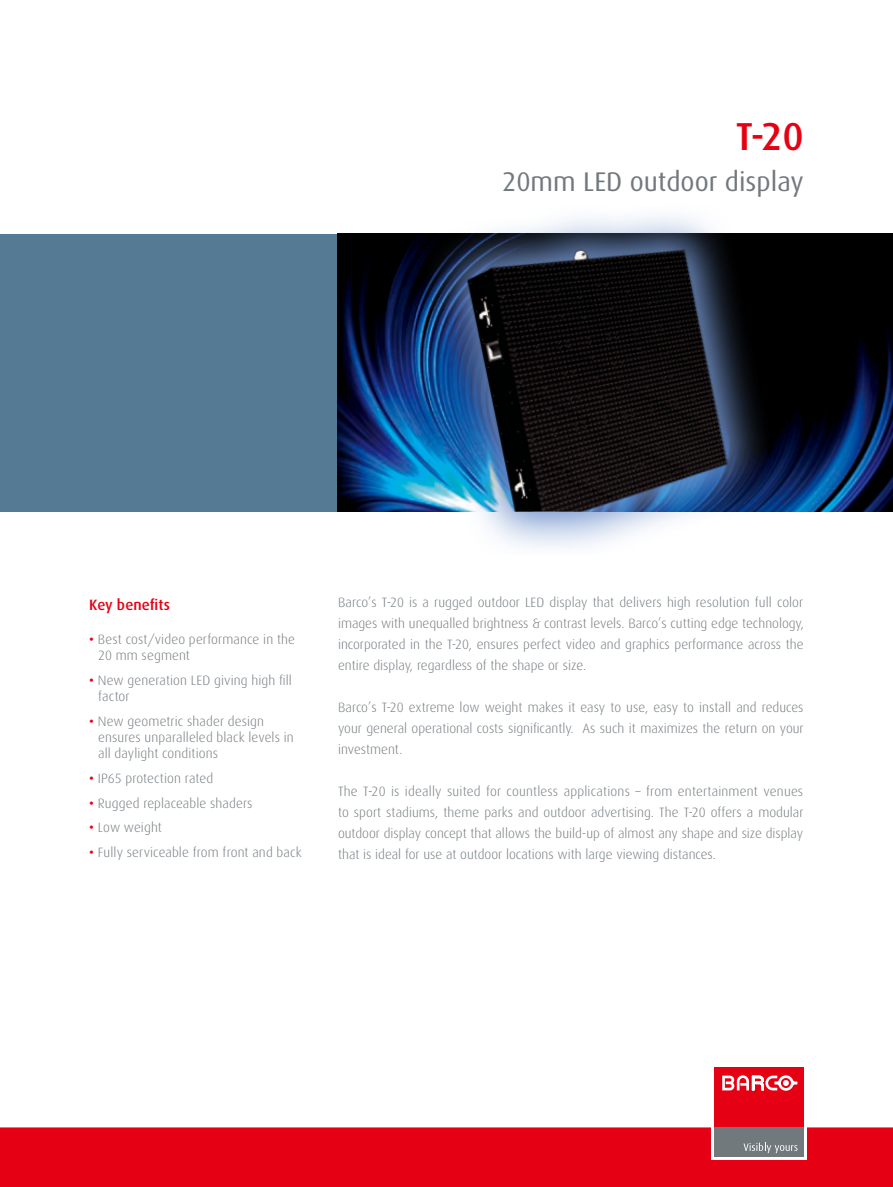
<style>
.page{position:relative;width:893px;height:1187px;background:#fff}
.page>*{position:absolute;margin:0;border:0;box-sizing:border-box;transform-origin:0 0}
.t1{font:500 39px "Dax";color:#e60013}
.t2{font:27px "Dax";color:#72797d}
.t3{font:500 15px "Dax";letter-spacing:.005em;color:#e60013}
.t4{font:300 13.5px/21px "Dax";color:#72797d;text-align:justify}
.s1{font-weight:500;color:#e60013}
</style>
<div class="page">
<div style="left:0;top:1127px;width:893px;height:59px;background:#e60013"></div>
<div style="left:711px;top:1064px;width:96px;height:96px;background:#fff"></div>
<div style="left:714px;top:1127px;width:90px;height:30px;background:#72797d"></div>
<div style="left:714px;top:1067px;width:90px;height:60px;background:#e60013"></div>
<svg style="left:743px;top:1142px;width:55px;height:10px"></svg>
<svg style="left:722px;top:1075px;width:75px;height:15px"></svg>
<div style="left:0;top:234px;width:337px;height:278px;background:#557a94"></div>
<img style="left:337px;top:234px;width:556px;height:278px">
<svg style="left:416px;top:216px;width:353px;height:332px"></svg>
<img style="left:422px;top:233px;width:356px;height:278px">
<h1 class="t1" style="left:736px;top:114px;width:69px">T-20</h1>
<h2 class="t2" style="left:502px;top:166px;width:303px">20mm LED outdoor display</h2>
<p class="t3" style="left:89px;top:596px;width:82px">Key benefits</p>
<p class="t4" style="left:98px;top:631px;width:198px;line-height:16.2px;text-indent:-9px"><span class="s1">•</span> Best cost/video performance in the<br>20 mm segment</p>
<p class="t4" style="left:98px;top:672px;width:195px;line-height:16.2px;text-indent:-9px"><span class="s1">•</span> New generation LED giving high fill factor</p>
<p class="t4" style="left:98px;top:713px;width:197px;line-height:16.2px;text-align:left;text-indent:-9px"><span class="s1">•</span> New geometric shader design ensures unparalleled black levels in all daylight conditions</p>
<p class="t4" style="left:89px;top:767px;width:125px"><span class="s1">•</span> IP65 protection rated</p>
<p class="t4" style="left:89px;top:792px;width:165px"><span class="s1">•</span> Rugged replaceable shaders</p>
<p class="t4" style="left:89px;top:817px;width:74px"><span class="s1">•</span> Low weight</p>
<p class="t4" style="left:89px;top:842px;width:214px"><span class="s1">•</span> Fully serviceable from front and back</p>
<p class="t4" style="left:338px;top:592px;width:468px">Barco’s T-20 is a rugged outdoor LED display that delivers high resolution full color images with unequalled brightness &amp; contrast levels. Barco’s cutting edge technology, incorporated in the T-20, ensures perfect video and graphics performance across the entire display, regardless of the shape or size.</p>
<p class="t4" style="left:338px;top:697px;width:467px">Barco’s T-20 extreme low weight makes it easy to use, easy to install and reduces your general operational costs significantly. As such it maximizes the return on your investment.</p>
<p class="t4" style="left:338px;top:781px;width:467px">The T-20 is ideally suited for countless applications – from entertainment venues to sport stadiums, theme parks and outdoor advertising. The T-20 offers a modular outdoor display concept that allows the build-up of almost any shape and size display that is ideal for use at outdoor locations with large viewing distances.</p>
</div>
